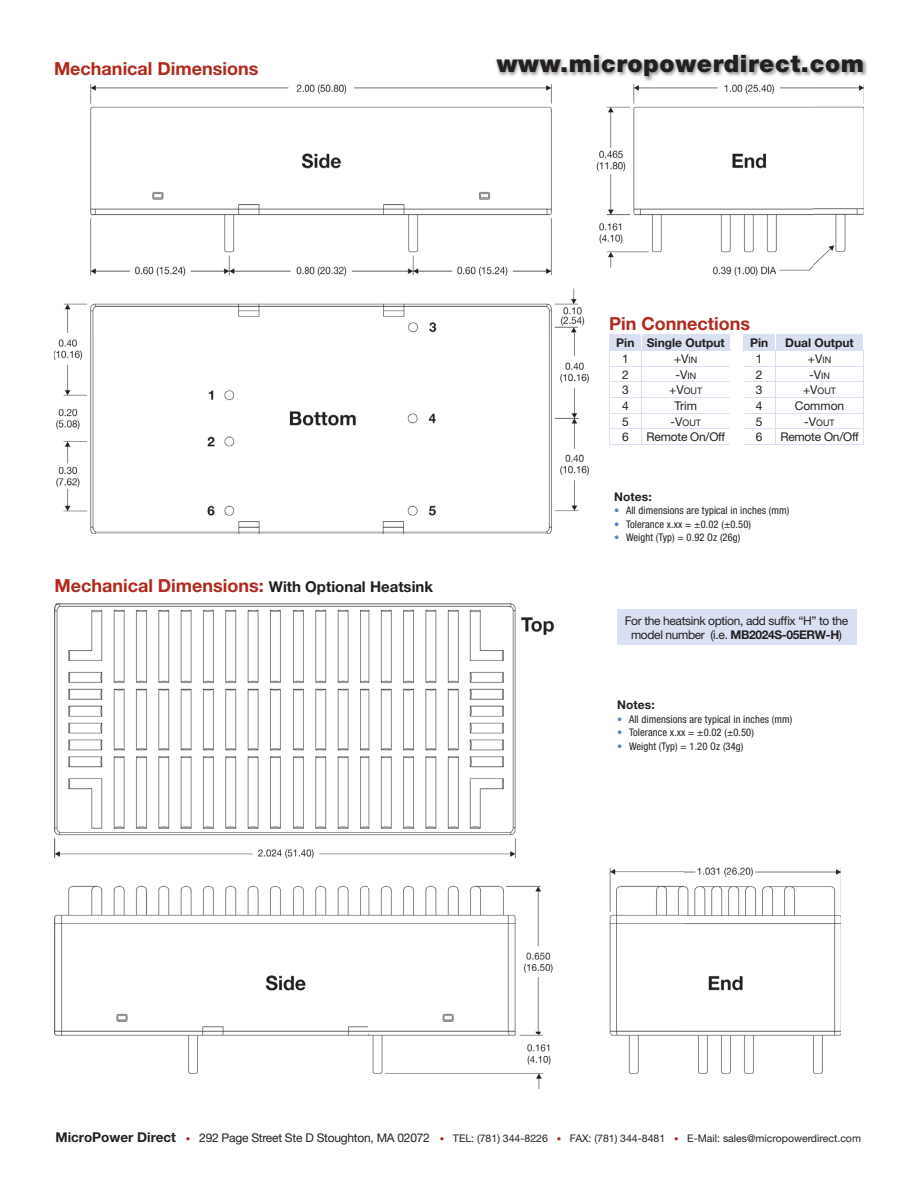
<style>
.page{position:relative;width:918px;height:1188px;background:#fff}
.page>*{position:absolute;margin:0;border:0;box-sizing:border-box;transform-origin:0 0}
.t1{font:900 24px "Helvetica Neue";letter-spacing:.03em;color:#231f20}
.t2{font:700 18px "Helvetica Neue";color:#b1291a}
.t3{font:12px/14.4px "Helvetica Neue";letter-spacing:-.03em;color:#231f20;text-align:center}
.t4{font:700 12px "Helvetica Neue";color:#231f20}
.t5{font:condensed 10.5px "Helvetica Neue";letter-spacing:.01em;color:#231f20}
.t6{font:10.5px "Helvetica Neue";color:#231f20}
.t7{font:9px "Helvetica Neue";color:#231f20}
.s1{font-size:15px;color:#231f20}
.s2{font-size:9px}
.s3{font-size:12px}
.s4{color:#5786c5}
.s5{font-weight:700}
.s6{font-weight:700;font-size:13.5px}
.s7{font-size:9px;color:#b1291a}
</style>
<div class="page">
<img style="left:495px;top:54px;width:372px;height:27px">
<img style="left:54px;top:84px;width:810px;height:450px">
<img style="left:55px;top:604px;width:786px;height:485px">
<hr style="left:609px;top:444px;width:121px;height:1px;background:#d8e0f1">
<hr style="left:743px;top:444px;width:121px;height:1px;background:#d8e0f1">
<svg style="left:609px;top:334px;width:255px;height:110px"></svg>
<div style="left:617px;top:610px;width:239px;height:35px;background:#d8e0f1"></div>
<h2 class="t2" style="left:54px;top:62px;width:206px">Mechanical Dimensions</h2>
<h1 class="t1" style="left:497px;top:55px;width:369px">www.micropowerdirect.com</h1>
<h2 class="t2" style="left:54px;top:579px;width:380px">Mechanical Dimensions: <span class="s1">With Optional Heatsink</span></h2>
<h2 class="t2" style="left:609px;top:317px;width:142px">Pin Con nec tions</h2>
<p class="t4" style="left:616px;top:339px;width:110px">Pin Single Output</p>
<p class="t4" style="left:750px;top:339px;width:20px">Pin</p>
<p class="t4" style="left:785px;top:339px;width:70px">Dual Output</p>
<p class="t3" style="left:622px;top:353px;width:8px">1</p>
<p class="t3" style="left:674px;top:353px;width:25px">+V<span class="s2">IN</span></p>
<p class="t3" style="left:756px;top:353px;width:8px">1</p>
<p class="t3" style="left:808px;top:353px;width:25px">+V<span class="s2">IN</span></p>
<p class="t3" style="left:622px;top:368px;width:8px">2</p>
<p class="t3" style="left:675px;top:368px;width:22px">-V<span class="s2">IN</span></p>
<p class="t3" style="left:756px;top:368px;width:8px">2</p>
<p class="t3" style="left:809px;top:368px;width:22px">-V<span class="s2">IN</span></p>
<p class="t3" style="left:622px;top:384px;width:8px">3</p>
<p class="t7" style="left:669px;top:388px;width:35px"><span class="s3">+V</span>OUT</p>
<p class="t3" style="left:756px;top:384px;width:8px">3</p>
<p class="t7" style="left:803px;top:388px;width:35px"><span class="s3">+V</span>OUT</p>
<p class="t3" style="left:622px;top:400px;width:8px">4</p>
<p class="t3" style="left:674px;top:400px;width:24px">Trim</p>
<p class="t3" style="left:756px;top:400px;width:8px">4</p>
<p class="t3" style="left:795px;top:400px;width:51px">Common</p>
<p class="t3" style="left:622px;top:415px;width:8px">5</p>
<p class="t7" style="left:671px;top:419px;width:32px"><span class="s3">-V</span>OUT</p>
<p class="t3" style="left:756px;top:415px;width:8px">5</p>
<p class="t7" style="left:804px;top:419px;width:32px"><span class="s3">-V</span>OUT</p>
<p class="t3" style="left:622px;top:431px;width:8px">6</p>
<p class="t3" style="left:647px;top:431px;width:80px">Remote On/Off</p>
<p class="t3" style="left:756px;top:431px;width:8px">6</p>
<p class="t3" style="left:780px;top:431px;width:80px">Remote On/Off</p>
<p class="t4" style="left:614px;top:492px;width:39px">Notes:</p>
<p class="t5" style="left:614px;top:507px;width:177px"><span class="s4">•</span> All dimensions are typical in inches (mm)</p>
<p class="t5" style="left:614px;top:520px;width:138px"><span class="s4">•</span> Tolerance x.xx = ±0.02 (±0.50)</p>
<p class="t5" style="left:614px;top:534px;width:128px"><span class="s4">•</span> Weight (Typ) = 0.92 Oz (26g)</p>
<p class="t3" style="left:625px;top:615px;width:225px">For the heatsink option, add suffix “H” to the model number (i.e. <span class="s5">MB2024S-05ERW-H</span>)</p>
<p class="t4" style="left:617px;top:700px;width:39px">Notes:</p>
<p class="t5" style="left:617px;top:715px;width:177px"><span class="s4">•</span> All dimensions are typical in inches (mm)</p>
<p class="t5" style="left:617px;top:729px;width:138px"><span class="s4">•</span> Tolerance x.xx = ±0.02 (±0.50)</p>
<p class="t5" style="left:617px;top:742px;width:128px"><span class="s4">•</span> Weight (Typ) = 1.20 Oz (34g)</p>
<p class="t6" style="left:56px;top:1135px;width:807px"><span class="s6">MicroPower Direct</span> <span class="s7">•</span> <span class="s3">292 Page Street Ste D Stoughton, MA 02072</span> <span class="s7">•</span> TEL: (781) 344-8226 <span class="s7">•</span> FAX: (781) 344-8481 <span class="s7">•</span> E-Mail: sales@micropowerdirect.com</p>
</div>
